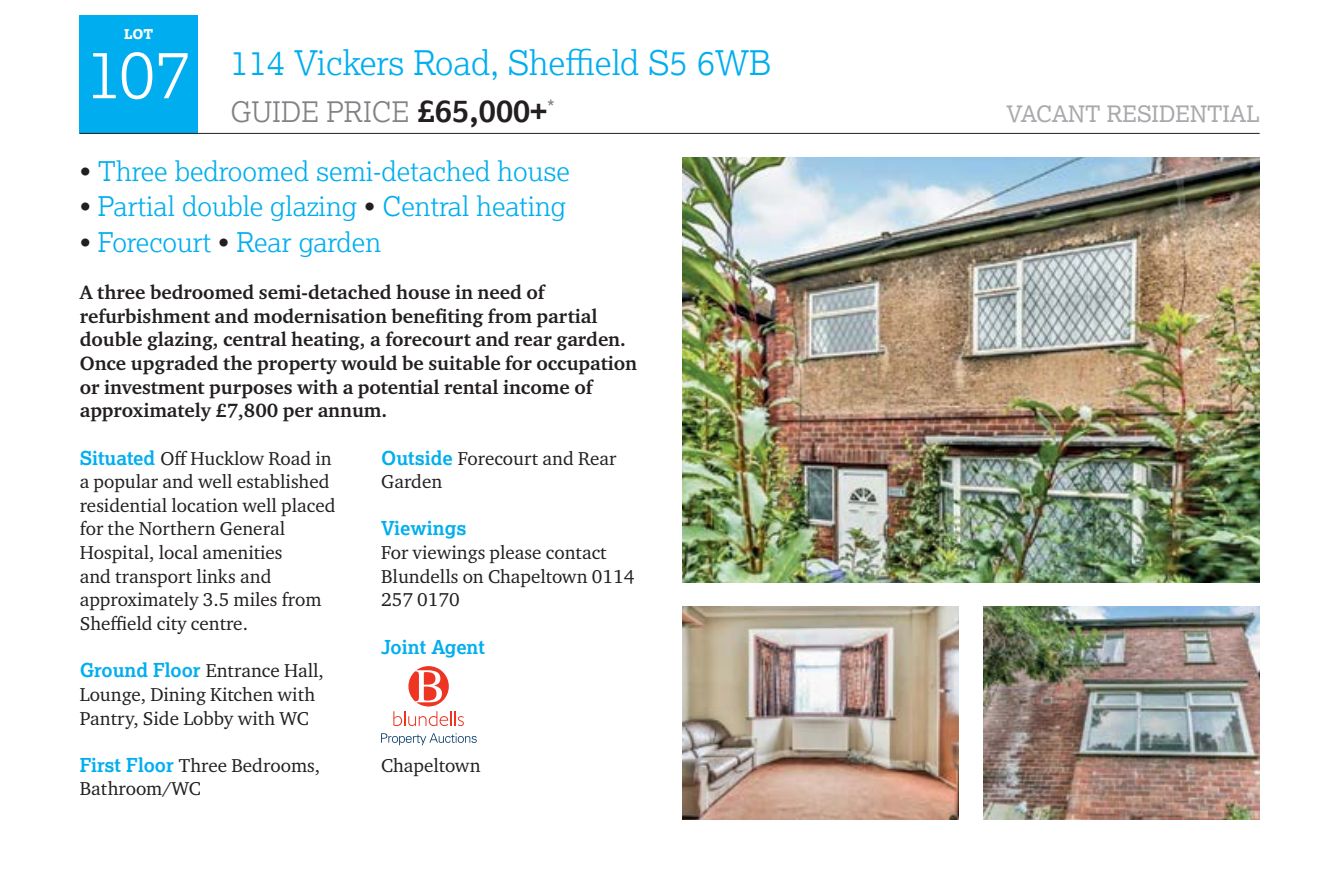
<style>
.page{position:relative;width:1338px;height:890px;background:#fff}
.page>*{position:absolute;margin:0;border:0;box-sizing:border-box;transform-origin:0 0}
.t1{font:300 67.5px "Lexia";color:#fff}
.t2{font:300 33.75px "Lexia";color:#00aeef}
.t3{font:300 28.12px "Lexia";color:#808285}
.t4{font:300 27px "Lexia";color:#00aeef}
.t5{font:22.5px "Lexia";color:#a7a9ac}
.t6{font:20.25px "Lexia";color:#808285}
.t7{font:700 19.8px/23.6px "Charter ITC Pro";color:#231f20}
.t8{font:19.12px/23.6px "Charter ITC Pro";color:#231f20}
.t9{font:700 19.12px "Lexia";color:#00aeef}
.t10{font:800 13.5px "Lexia";color:#fff}
.s1{font-weight:700;font-size:31.5px;color:#231f20}
.s2{color:#231f20}
.s3{font-family:"Lexia";font-weight:700;color:#00aeef}
</style>
<div class="page">
<div style="left:80px;top:16px;width:118px;height:118px;background:#00aeef"></div>
<hr style="left:80px;top:133px;width:1180px;height:1px;background:#231f20">
<svg style="left:381px;top:733px;width:96px;height:12px"></svg>
<svg style="left:393px;top:666px;width:71px;height:60px"></svg>
<img style="left:682px;top:606px;width:276px;height:213px">
<img style="left:984px;top:606px;width:276px;height:213px">
<img style="left:682px;top:157px;width:578px;height:426px">
<p class="t10" style="left:124px;top:25px;width:31px">LOT</p>
<h1 class="t1" style="left:86px;top:31px;width:107px">107</h1>
<h2 class="t2" style="left:230px;top:41px;width:543px">114 Vickers Road, Sheffield S5 6WB</h2>
<h3 class="t3" style="left:230px;top:94px;width:318px">GUIDE PRICE <span class="s1">£65,000+</span></h3>
<p class="t5" style="left:1006px;top:99px;width:255px">VACANT RESIDENTIAL</p>
<p class="t6" style="left:547px;top:95px;width:9px">*</p>
<h3 class="t4" style="left:80px;top:154px;width:492px"><span class="s2">•</span> Three bedroomed semi-detached house</h3>
<h3 class="t4" style="left:80px;top:189px;width:488px"><span class="s2">•</span> Partial double glazing <span class="s2">•</span> Central heating</h3>
<h3 class="t4" style="left:80px;top:225px;width:303px"><span class="s2">•</span> Forecourt <span class="s2">•</span> Rear garden</h3>
<p class="t7" style="left:80px;top:280px;width:559px">A three bedroomed semi-detached house in need of refurbishment and modernisation benefiting from partial double glazing, central heating, a forecourt and rear garden.<br>Once upgraded the property would be suitable for occupation or investment purposes with a potential rental income of approximately £7,800 per annum.</p>
<p class="t8" style="left:80px;top:446px;width:257px"><span class="s3">Situated</span> Off Hucklow Road in a popular and well established residential location well placed for the Northern General<br>Hospital, local amenities<br>and transport links and approximately 3.5 miles from<br>Sheffield city centre.</p>
<p class="t8" style="left:80px;top:658px;width:246px"><span class="s3">Ground Floor</span> Entrance Hall,<br>Lounge, Dining Kitchen with<br>Pantry, Side Lobby with WC</p>
<p class="t8" style="left:80px;top:753px;width:242px"><span class="s3">First Floor</span> Three Bedrooms,<br>Bathroom/WC</p>
<p class="t8" style="left:381px;top:446px;width:237px"><span class="s3">Outside</span> Forecourt and Rear<br>Garden</p>
<p class="t9" style="left:381px;top:516px;width:87px">Viewings</p>
<p class="t8" style="left:381px;top:540px;width:255px">For viewings please contact<br>Blundells on Chapeltown 0114<br>257 0170</p>
<p class="t9" style="left:381px;top:634px;width:105px">Joint Agent</p>
<p class="t8" style="left:381px;top:753px;width:101px">Chapeltown</p>
</div>
